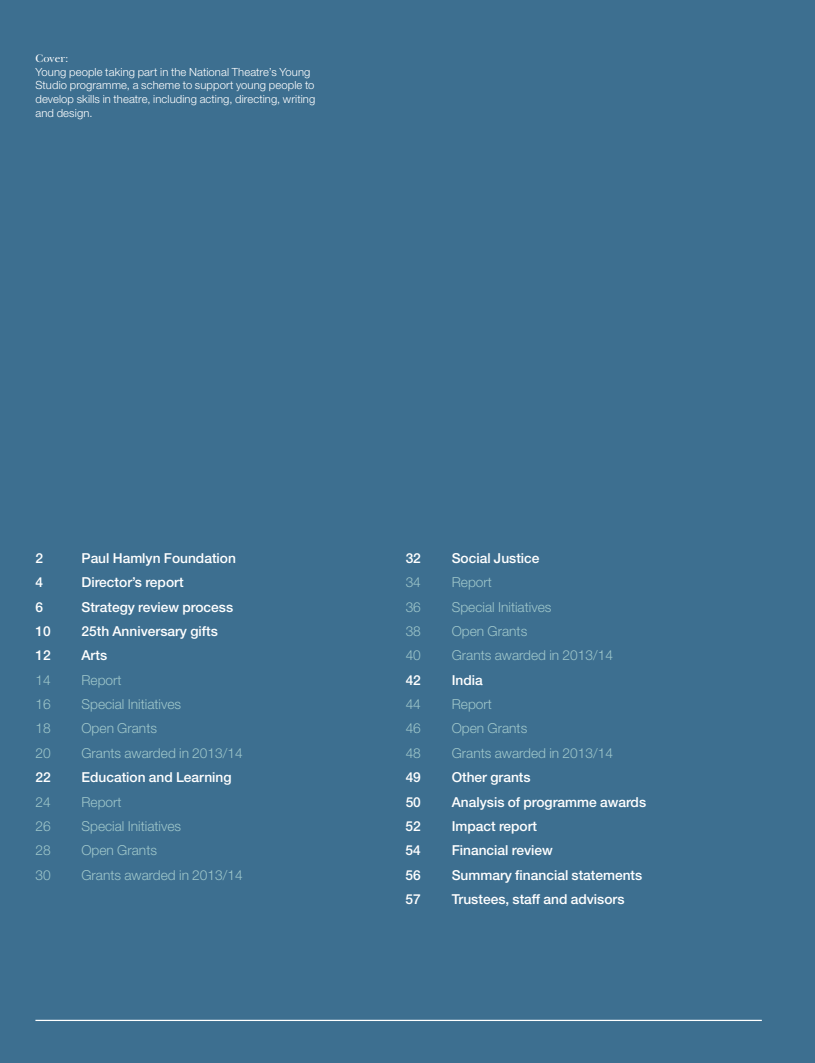
<style>
.page{position:relative;width:815px;height:1063px;background:#3d6f90}
.page>*{position:absolute;margin:0;border:0;box-sizing:border-box;transform-origin:0 0}
.t1{font:500 13.75px "Helvetica Neue LT Std";color:#fff}
.t2{font:300 13.75px "Helvetica Neue LT Std";color:#9ec6ca}
.t3{font:300 11.25px/13.8px "Helvetica Neue LT Std";letter-spacing:.01em;color:#fff}
.t4{font:11.25px "New Baskerville IT Cby BT";color:#fff}
</style>
<div class="page">
<hr style="left:35px;top:1020px;width:727px;height:1px;background:#fff">
<p class="t4" style="left:35px;top:51px;width:35px">Cover:</p>
<p class="t3" style="left:35px;top:64px;width:281px">Young people taking part in the National Theatre’s Young Studio programme, a scheme to support young people to develop skills in theatre, including acting, directing, writing and design.</p>
<p class="t1" style="left:35px;top:550px;width:9px">2</p>
<p class="t1" style="left:81px;top:550px;width:156px">Paul Hamlyn Foundation</p>
<p class="t1" style="left:35px;top:574px;width:9px">4</p>
<p class="t1" style="left:81px;top:574px;width:104px">Director’s report</p>
<p class="t1" style="left:35px;top:598px;width:9px">6</p>
<p class="t1" style="left:81px;top:598px;width:153px">Strategy review process</p>
<p class="t1" style="left:35px;top:623px;width:17px">10</p>
<p class="t1" style="left:81px;top:623px;width:138px">25th Anniversary gifts</p>
<p class="t1" style="left:35px;top:647px;width:17px">12</p>
<p class="t1" style="left:81px;top:647px;width:27px">Arts</p>
<p class="t2" style="left:35px;top:671px;width:17px">14</p>
<p class="t2" style="left:81px;top:671px;width:42px">Report</p>
<p class="t2" style="left:35px;top:696px;width:17px">16</p>
<p class="t2" style="left:81px;top:696px;width:101px">Special Initiatives</p>
<p class="t2" style="left:35px;top:720px;width:17px">18</p>
<p class="t2" style="left:81px;top:720px;width:77px">Open Grants</p>
<p class="t2" style="left:35px;top:744px;width:17px">20</p>
<p class="t2" style="left:81px;top:744px;width:163px">Grants awarded in 2013/14</p>
<p class="t1" style="left:35px;top:769px;width:17px">22</p>
<p class="t1" style="left:81px;top:769px;width:152px">Education and Learning</p>
<p class="t2" style="left:35px;top:793px;width:17px">24</p>
<p class="t2" style="left:81px;top:793px;width:42px">Report</p>
<p class="t2" style="left:35px;top:818px;width:17px">26</p>
<p class="t2" style="left:81px;top:818px;width:101px">Special Initiatives</p>
<p class="t2" style="left:35px;top:842px;width:17px">28</p>
<p class="t2" style="left:81px;top:842px;width:77px">Open Grants</p>
<p class="t2" style="left:35px;top:866px;width:17px">30</p>
<p class="t2" style="left:81px;top:866px;width:163px">Grants awarded in 2013/14</p>
<p class="t1" style="left:406px;top:550px;width:17px">32</p>
<p class="t1" style="left:452px;top:550px;width:89px">Social Justice</p>
<p class="t2" style="left:406px;top:574px;width:17px">34</p>
<p class="t2" style="left:452px;top:574px;width:42px">Report</p>
<p class="t2" style="left:406px;top:598px;width:17px">36</p>
<p class="t2" style="left:452px;top:598px;width:101px">Special Initiatives</p>
<p class="t2" style="left:406px;top:623px;width:17px">38</p>
<p class="t2" style="left:452px;top:623px;width:77px">Open Grants</p>
<p class="t2" style="left:406px;top:647px;width:17px">40</p>
<p class="t2" style="left:452px;top:647px;width:163px">Grants awarded in 2013/14</p>
<p class="t1" style="left:406px;top:672px;width:17px">42</p>
<p class="t1" style="left:452px;top:672px;width:33px">India</p>
<p class="t2" style="left:406px;top:696px;width:17px">44</p>
<p class="t2" style="left:452px;top:696px;width:42px">Report</p>
<p class="t2" style="left:406px;top:720px;width:17px">46</p>
<p class="t2" style="left:452px;top:720px;width:77px">Open Grants</p>
<p class="t2" style="left:406px;top:745px;width:17px">48</p>
<p class="t2" style="left:452px;top:745px;width:163px">Grants awarded in 2013/14</p>
<p class="t1" style="left:406px;top:769px;width:17px">49</p>
<p class="t1" style="left:452px;top:769px;width:80px">Other grants</p>
<p class="t1" style="left:406px;top:794px;width:17px">50</p>
<p class="t1" style="left:452px;top:794px;width:196px">Analysis of programme awards</p>
<p class="t1" style="left:406px;top:818px;width:17px">52</p>
<p class="t1" style="left:452px;top:818px;width:87px">Impact report</p>
<p class="t1" style="left:406px;top:842px;width:17px">54</p>
<p class="t1" style="left:452px;top:842px;width:103px">Financial review</p>
<p class="t1" style="left:406px;top:867px;width:17px">56</p>
<p class="t1" style="left:452px;top:867px;width:192px">Summary financial statements</p>
<p class="t1" style="left:406px;top:891px;width:17px">57</p>
<p class="t1" style="left:452px;top:891px;width:174px">Trustees, staff and advisors</p>
</div>
